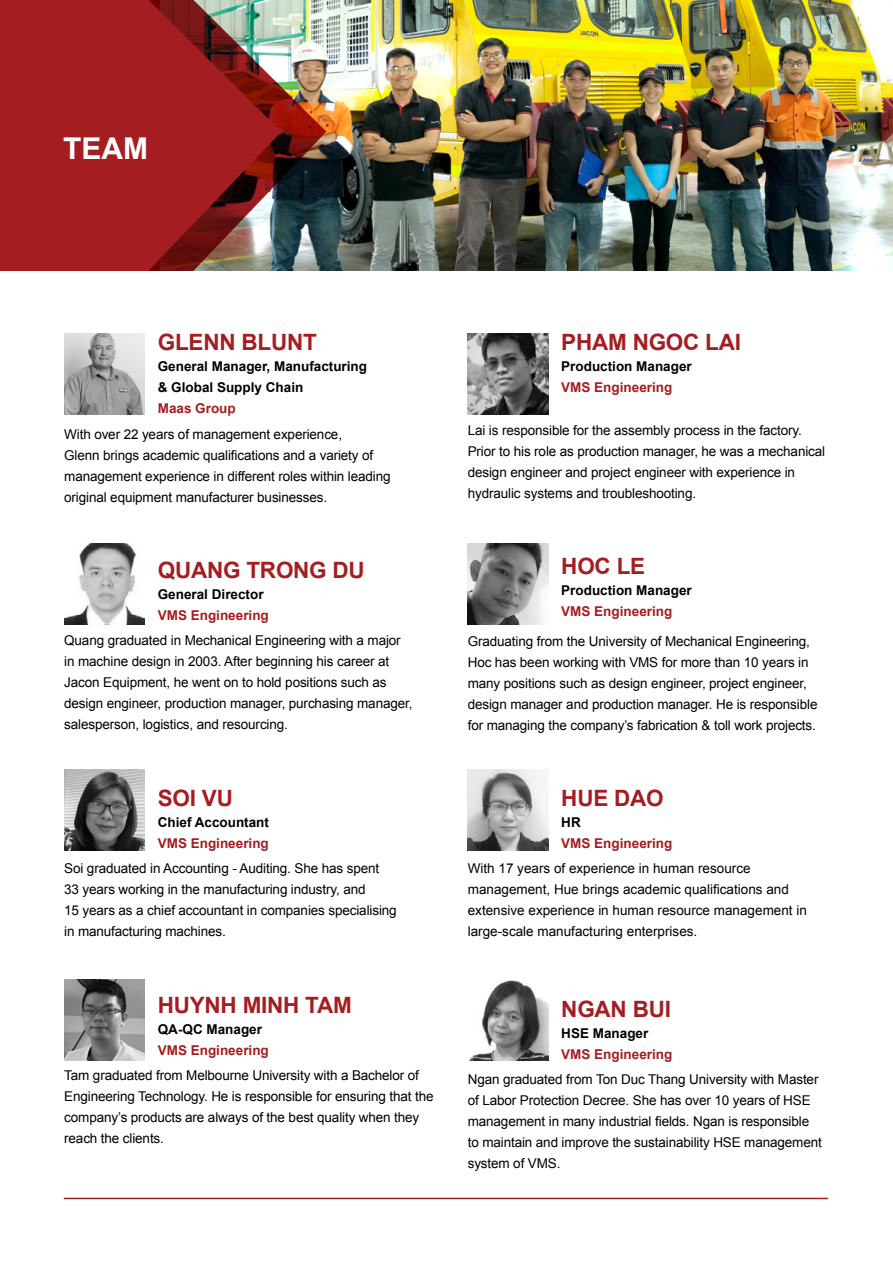
<style>
.page{position:relative;width:893px;height:1263px;background:#fff}
.page>*{position:absolute;margin:0;border:0;box-sizing:border-box;transform-origin:0 0}
.t1{font:700 30px "Arial";color:#fff}
.t2{font:700 22.5px "Arial";letter-spacing:-.01em;color:#a41e21}
.t3{font:13.5px/21px "Arial";letter-spacing:-.01em;color:#000}
.t4{font:700 13.5px/21px "Arial";color:#000}
.t5{font:700 13.5px "Arial";color:#a41e21}
</style>
<div class="page">
<div style="left:0;top:0;width:893px;height:272px;background:#a41e21"></div>
<img style="left:326px;top:0;width:567px;height:271px">
<img style="left:281px;top:0;width:45px;height:271px">
<svg style="left:148px;top:0;width:133px;height:271px"></svg>
<div style="left:0;top:271px;width:893px;height:156px;background:#fff"></div>
<hr style="left:64px;top:1198px;width:764px;height:1px;background:#a41e21">
<svg style="left:64px;top:334px;width:81px;height:81px;background:#aeaeae"></svg>
<svg style="left:64px;top:544px;width:81px;height:81px"></svg>
<svg style="left:64px;top:770px;width:81px;height:80px;background:#737373"></svg>
<svg style="left:64px;top:980px;width:81px;height:80px;background:#848484"></svg>
<svg style="left:468px;top:334px;width:80px;height:81px;background:#707070"></svg>
<svg style="left:468px;top:544px;width:80px;height:81px;background:#888"></svg>
<svg style="left:468px;top:770px;width:80px;height:80px;background:#aaa"></svg>
<svg style="left:469px;top:980px;width:79px;height:80px"></svg>
<h1 class="t1" style="left:63px;top:128px;width:86px">TEAM</h1>
<h2 class="t2" style="left:158px;top:328px;width:160px">GLENN BLUNT</h2>
<p class="t4" style="left:158px;top:356px;width:211px">General Manager, Manufacturing &amp; Global Supply Chain</p>
<p class="t5" style="left:158px;top:400px;width:80px">Maas Group</p>
<p class="t3" style="left:64px;top:423px;width:328px">With over 22 years of management experience,<br>Glenn brings academic qualifications and a variety of management experience in different roles within leading original equipment manufacturer businesses.</p>
<h2 class="t2" style="left:158px;top:555px;width:209px">QUANG TRONG DU</h2>
<p class="t4" style="left:158px;top:584px;width:107px">General Director</p>
<p class="t5" style="left:158px;top:606px;width:113px">VMS Engineering</p>
<p class="t3" style="left:64px;top:630px;width:350px">Quang graduated in Mechanical Engineering with a major in machine design in 2003. After beginning his career at Jacon Equipment, he went on to hold positions such as design engineer, production manager, purchasing manager, salesperson, logistics, and resourcing.</p>
<h2 class="t2" style="left:158px;top:783px;width:77px">SOI VU</h2>
<p class="t4" style="left:158px;top:812px;width:113px">Chief Accountant</p>
<p class="t5" style="left:158px;top:834px;width:113px">VMS Engineering</p>
<p class="t3" style="left:64px;top:858px;width:334px">Soi graduated in Accounting - Auditing. She has spent 33 years working in the manufacturing industry, and<br>15 years as a chief accountant in companies specialising in manufacturing machines.</p>
<h2 class="t2" style="left:158px;top:990px;width:196px">HUYNH MINH TAM</h2>
<p class="t4" style="left:158px;top:1019px;width:106px">QA-QC Manager</p>
<p class="t5" style="left:158px;top:1041px;width:113px">VMS Engineering</p>
<p class="t3" style="left:64px;top:1065px;width:371px">Tam graduated from Melbourne University with a Bachelor of Engineering Technology. He is responsible for ensuring that the company’s products are always of the best quality when they reach the clients.</p>
<h2 class="t2" style="left:561px;top:328px;width:181px">PHAM NGOC LAI</h2>
<p class="t4" style="left:561px;top:356px;width:132px">Production Manager</p>
<p class="t5" style="left:561px;top:379px;width:113px">VMS Engineering</p>
<p class="t3" style="left:468px;top:419px;width:359px">Lai is responsible for the assembly process in the factory.<br>Prior to his role as production manager, he was a mechanical design engineer and project engineer with experience in hydraulic systems and troubleshooting.</p>
<h2 class="t2" style="left:561px;top:551px;width:85px">HOC LE</h2>
<p class="t4" style="left:561px;top:580px;width:132px">Production Manager</p>
<p class="t5" style="left:561px;top:602px;width:113px">VMS Engineering</p>
<p class="t3" style="left:468px;top:630px;width:351px">Graduating from the University of Mechanical Engineering, Hoc has been working with VMS for more than 10 years in many positions such as design engineer, project engineer, design manager and production manager. He is responsible for managing the company’s fabrication &amp; toll work projects.</p>
<h2 class="t2" style="left:561px;top:783px;width:104px">HUE DAO</h2>
<p class="t4" style="left:561px;top:812px;width:21px">HR</p>
<p class="t5" style="left:561px;top:834px;width:113px">VMS Engineering</p>
<p class="t3" style="left:468px;top:858px;width:341px">With 17 years of experience in human resource management, Hue brings academic qualifications and extensive experience in human resource management in large-scale manufacturing enterprises.</p>
<h2 class="t2" style="left:561px;top:994px;width:111px">NGAN BUI</h2>
<p class="t4" style="left:561px;top:1023px;width:89px">HSE Manager</p>
<p class="t5" style="left:561px;top:1045px;width:113px">VMS Engineering</p>
<p class="t3" style="left:468px;top:1069px;width:356px">Ngan graduated from Ton Duc Thang University with Master of Labor Protection Decree. She has over 10 years of HSE management in many industrial fields. Ngan is responsible to maintain and improve the sustainability HSE management system of VMS.</p>
</div>
